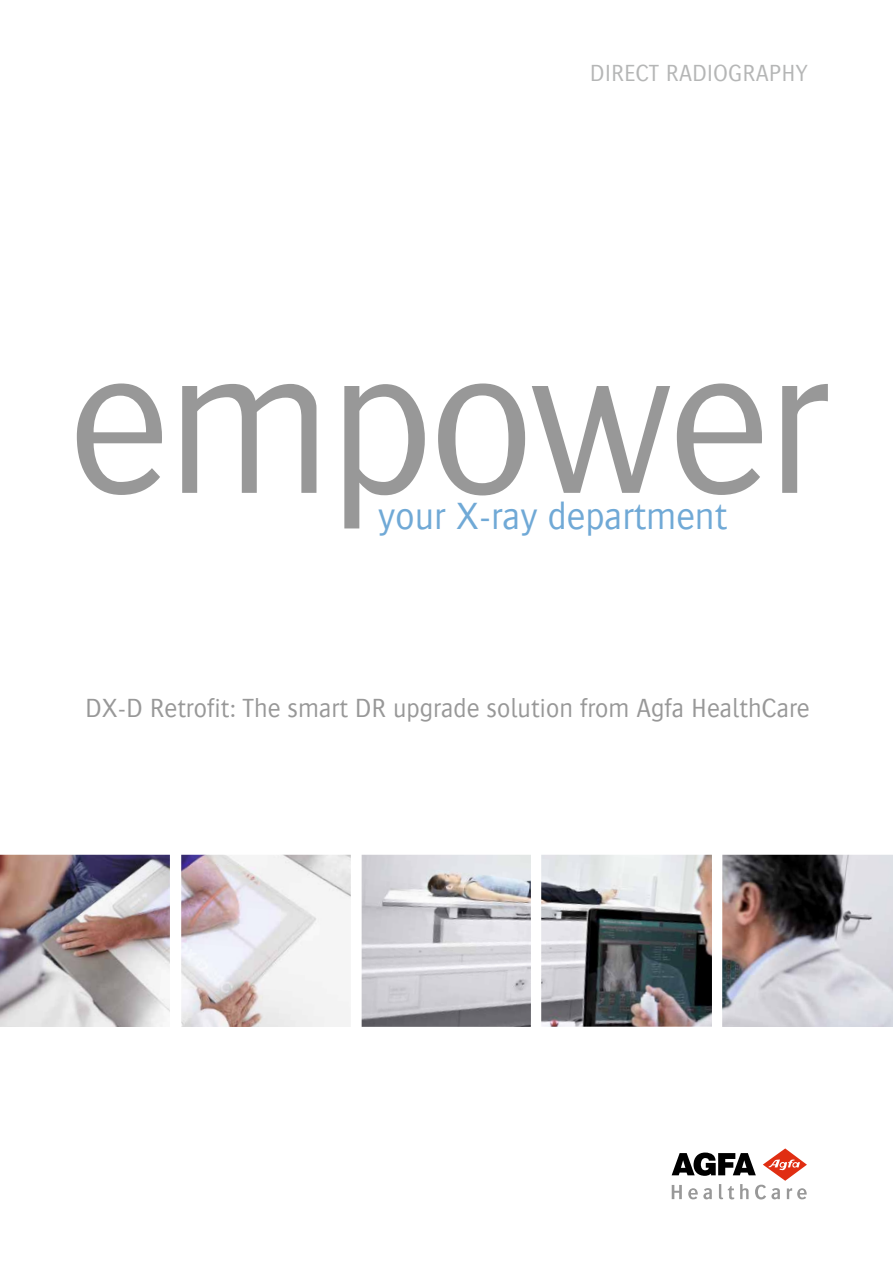
<style>
.page{position:relative;width:893px;height:1263px;background:#fff}
.page>*{position:absolute;margin:0;border:0;box-sizing:border-box;transform-origin:0 0}
.t1{font:300 214.5px "Bosis For Agfa";letter-spacing:-.02em;color:#989898}
.t2{font:300 39px "Bosis For Agfa";color:#70a9d6}
.t3{font:300 27px "Bosis For Agfa";color:#989898}
.t4{font:300 24px "Bosis For Agfa";color:#b5b6b6}
</style>
<div class="page">
<img style="left:0;top:855px;width:351px;height:172px">
<img style="left:362px;top:855px;width:531px;height:172px">
<svg style="left:672px;top:1148px;width:135px;height:51px"></svg>
<p class="t4" style="left:590px;top:60px;width:220px">DIRECT RADIOGRAPHY</p>
<h1 class="t1" style="left:68px;top:310px;width:762px">empower</h1>
<h2 class="t2" style="left:378px;top:496px;width:350px">your X-ray department</h2>
<p class="t3" style="left:85px;top:694px;width:726px">DX-D Retrofit: The smart DR upgrade solution from Agfa HealthCare</p>
</div>
